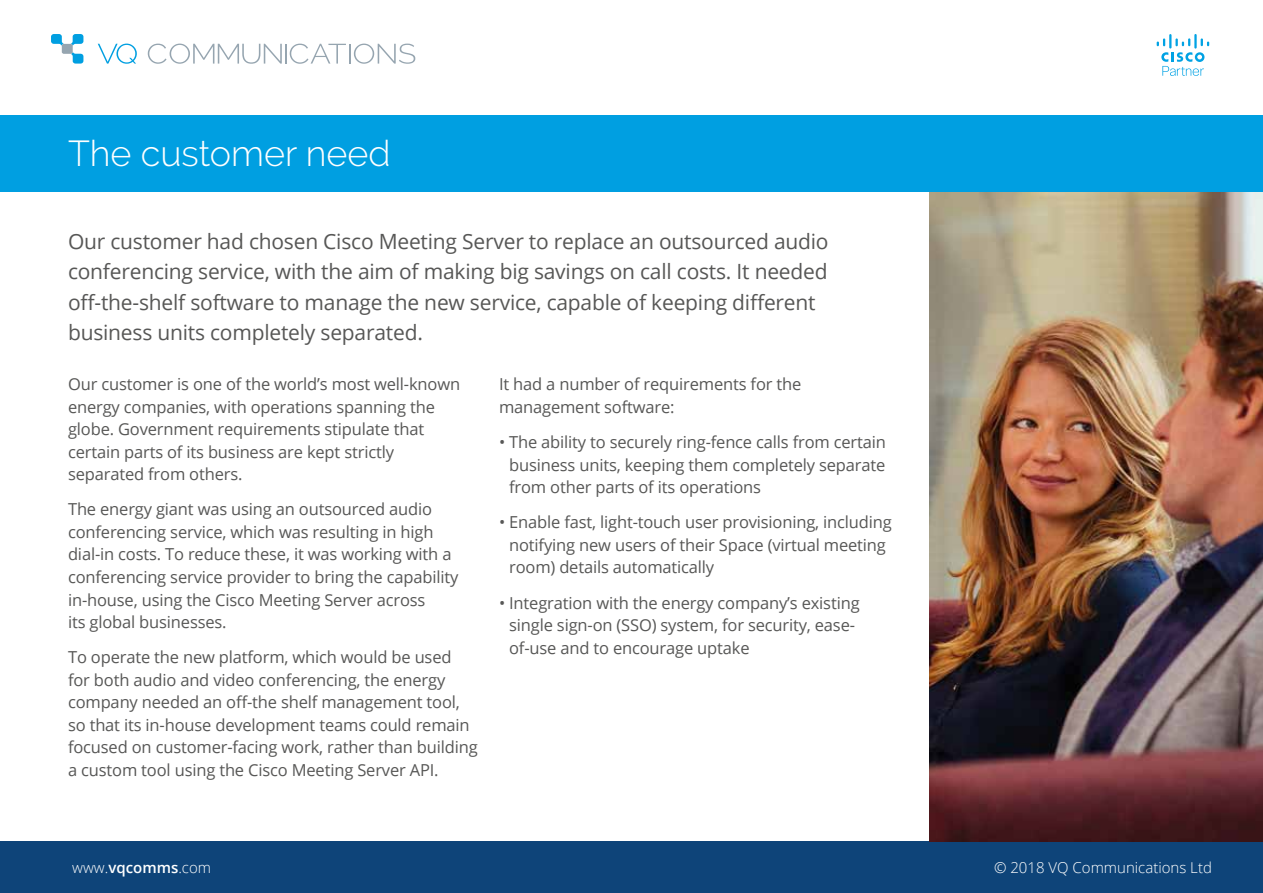
<style>
.page{position:relative;width:1263px;height:893px;background:#fff}
.page>*{position:absolute;margin:0;border:0;box-sizing:border-box;transform-origin:0 0}
.t1{font:300 36px "Raleway";color:#fff}
.t2{font:21px/30.6px "Open Sans";letter-spacing:-.01em;color:#575756}
.t3{font:16.5px/22.5px "Open Sans";letter-spacing:-.01em;color:#575756}
.t4{font:300 15px "Open Sans";color:#fff}
.s1{font-weight:600}
</style>
<div class="page">
<div style="left:0;top:115px;width:1263px;height:77px;background:#009fe1"></div>
<div style="left:0;top:842px;width:1263px;height:51px;background:#0e4479"></div>
<svg style="left:51px;top:34px;width:13px;height:12px"></svg>
<svg style="left:70px;top:34px;width:13px;height:30px"></svg>
<div style="left:62px;top:44px;width:11px;height:10px;background:#96a5b0;border-radius:2px"></div>
<svg style="left:98px;top:44px;width:39px;height:20px"></svg>
<svg style="left:148px;top:44px;width:134px;height:20px"></svg>
<hr style="left:285px;top:44px;width:2px;height:20px;background:#96a5b0">
<svg style="left:290px;top:44px;width:56px;height:20px"></svg>
<svg style="left:354px;top:44px;width:61px;height:20px"></svg>
<hr style="left:349px;top:44px;width:2px;height:20px;background:#96a5b0">
<img style="left:929px;top:192px;width:334px;height:650px">
<svg style="left:1157px;top:34px;width:52px;height:42px"></svg>
<h1 class="t1" style="left:68px;top:133px;width:324px">The customer need</h1>
<p class="t2" style="left:68px;top:225px;width:762px">Our customer had chosen Cisco Meeting Server to replace an outsourced audio conferencing service, with the aim of making big savings on call costs. It needed off-the-shelf software to manage the new service, capable of keeping different business units completely separated.</p>
<p class="t3" style="left:68px;top:372px;width:394px">Our customer is one of the world’s most well-known energy companies, with operations spanning the globe. Government requirements stipulate that certain parts of its business are kept strictly separated from others.</p>
<p class="t3" style="left:68px;top:498px;width:392px">The energy giant was using an outsourced audio conferencing service, which was resulting in high dial-in costs. To reduce these, it was working with a conferencing service provider to bring the capability in-house, using the Cisco Meeting Server across<br>its global businesses.</p>
<p class="t3" style="left:68px;top:646px;width:411px">To operate the new platform, which would be used<br>for both audio and video conferencing, the energy company needed an off-the shelf management tool, so that its in-house development teams could remain focused on customer-facing work, rather than building a custom tool using the Cisco Meeting Server API.</p>
<p class="t3" style="left:499px;top:373px;width:304px">It had a number of requirements for the management software:</p>
<p class="t3" style="left:509px;top:430px;width:378px;text-align:justify;text-indent:-10px">• The ability to securely ring-fence calls from certain business units, keeping them completely separate from other parts of its operations</p>
<p class="t3" style="left:509px;top:511px;width:384px;text-indent:-10px">• Enable fast, light-touch user provisioning, including notifying new users of their Space (virtual meeting room) details automatically</p>
<p class="t3" style="left:509px;top:591px;width:352px;text-indent:-10px">• Integration with the energy company’s existing single sign-on (SSO) system, for security, ease&shy;of-use and to encourage uptake</p>
<p class="t4" style="left:72px;top:857px;width:140px">www.<span class="s1">vqcomms</span>.com</p>
<p class="t4" style="left:994px;top:857px;width:219px">© 2018 VQ Communications Ltd</p>
</div>
